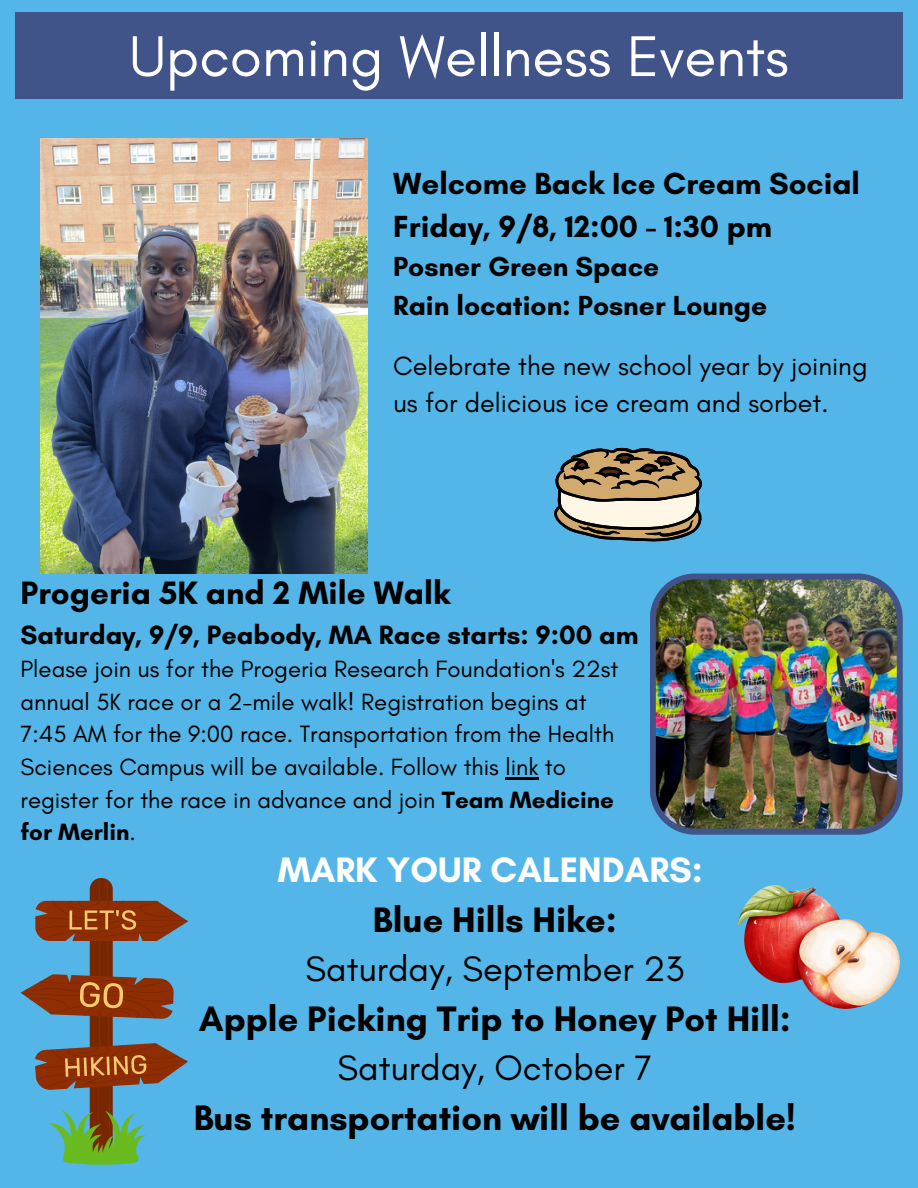
<style>
.page{position:relative;width:918px;height:1188px;background:#54b6e8}
.page>*{position:absolute;margin:0;border:0;box-sizing:border-box;transform-origin:0 0}
.t1{font:58.5px "Glacial Indifference";color:#fff}
.t2{font:700 36px "Glacial Indifference";color:#000}
.t3{font:36px "Glacial Indifference";color:#000}
.t4{font:700 36px "Glacial Indifference";color:#fff}
.t5{font:700 33px "Glacial Indifference";color:#000}
.t6{font:700 31.05px "Glacial Indifference";color:#000}
.t7{font:700 28.05px "Glacial Indifference";color:#000}
.t8{font:27px/37.2px "Glacial Indifference";color:#000}
.t9{font:700 27px "Glacial Indifference";color:#000}
.t10{font:24px/32.7px "Glacial Indifference";color:#000}
.s1{font-weight:700}
</style>
<div class="page">
<div style="left:15px;top:12px;width:888px;height:87px;background:#415489"></div>
<img style="left:650px;top:574px;width:253px;height:261px">
<img style="left:739px;top:886px;width:161px;height:122px">
<svg style="left:21px;top:878px;width:167px;height:287px"></svg>
<svg style="left:554px;top:448px;width:148px;height:94px;background:#94907d"></svg>
<img style="left:41px;top:138px;width:326px;height:436px">
<hr style="left:505px;top:777px;width:33px;height:2px;background:#000">
<p class="t1" style="left:129px;top:20px;width:661px">Upcoming Wellness Events</p>
<p class="t6" style="left:393px;top:165px;width:468px">Welcome Back Ice Cream Social</p>
<p class="t6" style="left:393px;top:207px;width:380px">Friday, 9/8, 12:00 - 1:30 pm</p>
<p class="t7" style="left:393px;top:250px;width:268px">Posner Green Space</p>
<p class="t7" style="left:393px;top:288px;width:376px">Rain location: Posner Lounge</p>
<p class="t8" style="left:393px;top:347px;width:476px">Celebrate the new school year by joining us for delicious ice cream and sorbet.</p>
<p class="t5" style="left:21px;top:573px;width:431px">Progeria 5K and 2 Mile Walk</p>
<p class="t9" style="left:21px;top:619px;width:619px">Saturday, 9/9, Peabody, MA Race starts: 9:00 am</p>
<p class="t10" style="left:21px;top:652px;width:599px">Please join us for the Progeria Research Foundation's 22st annual 5K race or a 2-mile walk! Registration begins at 7:45 AM for the 9:00 race. Transportation from the Health Sciences Campus will be available. Follow this link to register for the race in advance and join <span class="s1">Team Medicine for Merlin</span>.</p>
<p class="t4" style="left:278px;top:848px;width:427px">MARK YOUR CALENDARS:</p>
<p class="t2" style="left:373px;top:898px;width:245px">Blue Hills Hike:</p>
<p class="t3" style="left:306px;top:947px;width:380px">Saturday, September 23</p>
<p class="t2" style="left:199px;top:997px;width:593px">Apple Picking Trip to Honey Pot Hill:</p>
<p class="t3" style="left:338px;top:1046px;width:316px">Saturday, October 7</p>
<p class="t2" style="left:194px;top:1096px;width:604px">Bus transportation will be available!</p>
</div>
